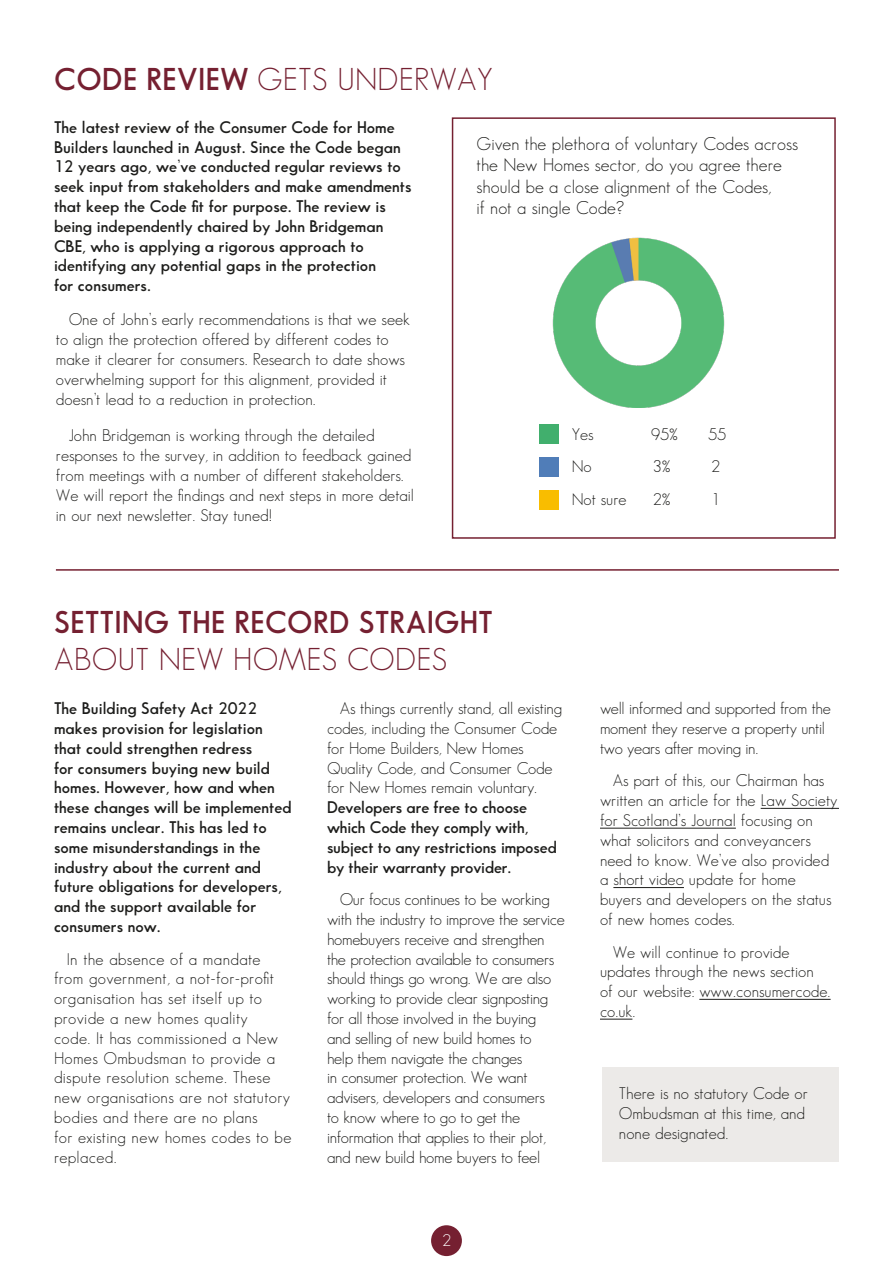
<style>
.page{position:relative;width:893px;height:1263px;background:#fff}
.page>*{position:absolute;margin:0;border:0;box-sizing:border-box;transform-origin:0 0}
.header_1_bold{font:600 30.9px "Sans Serif FLF";letter-spacing:.015em;color:#752031}
.header_1_bold-2{font:30.9px "Sans Serif FLF";letter-spacing:.015em;color:#752031}
.header_2_light{font:30.9px "Sans Serif FLF";letter-spacing:.015em;color:#752031}
.break_out_text{font:18px/21.6px "Sans Serif FLF";color:#1d1d1b}
.Body_text{font:16.5px/19.8px "Sans Serif FLF";letter-spacing:-.01em;color:#1d1d1b}
.standfirst{font:600 16.5px/19.8px "Sans Serif FLF";color:#1d1d1b}
.body_text{font:16.5px/19.8px "Sans Serif FLF";color:#1d1d1b}
.Body_text-2{font:16.5px/19.8px "Sans Serif FLF";letter-spacing:.02em;color:#1d1d1b}
.standfirst-2{font:16.5px "Sans Serif FLF";color:#1d1d1b}
.t1{font:16.5px "Sans Serif FLF";color:#fff}
.s1{font-weight:600}
</style>
<div class="page">
<div style="left:431px;top:1225px;width:31px;height:31px;background:#752031;border-radius:50%"></div>
<div style="left:452px;top:117px;width:384px;height:422px;background:#fff;border:2px solid #752031"></div>
<img style="left:552px;top:237px;width:173px;height:171px">
<div style="left:539px;top:424px;width:19px;height:20px;background:#41af6d"></div>
<div style="left:539px;top:457px;width:19px;height:20px;background:#507db8"></div>
<div style="left:539px;top:490px;width:19px;height:19px;background:#f9bd00"></div>
<hr style="left:761px;top:808px;width:78px;height:1px;background:#1d1d1b">
<hr style="left:600px;top:828px;width:136px;height:1px;background:#1d1d1b">
<hr style="left:613px;top:887px;width:71px;height:1px;background:#1d1d1b">
<hr style="left:699px;top:999px;width:132px;height:1px;background:#1d1d1b">
<hr style="left:600px;top:1019px;width:32px;height:1px;background:#1d1d1b">
<div style="left:603px;top:1067px;width:236px;height:95px;background:#eceae8"></div>
<hr style="left:56px;top:569px;width:783px;height:2px;background:#752031">
<p class="header_1_bold-2" style="left:54px;top:62px;width:440px"><span class="s1">CODE REVIEW</span> GETS UNDERWAY</p>
<p class="standfirst" style="left:54px;top:117px;width:359px">The latest review of the Consumer Code for Home Builders launched in August. Since the Code began 12 years ago, we’ve conducted regular reviews to seek input from stakeholders and make amendments that keep the Code fit for purpose. The review is being independently chaired by John Bridgeman CBE, who is applying a rigorous approach to identifying any potential gaps in the protection<br>for consumers.</p>
<p class="body_text" style="left:56px;top:310px;width:356px;text-indent:13px">One of John’s early recommendations is that we seek to align the protection offered by different codes to make it clearer for consumers. Research to date shows overwhelming support for this alignment, provided it doesn’t lead to a reduction in protection.</p>
<p class="body_text" style="left:56px;top:426px;width:360px;text-indent:13px">John Bridgeman is working through the detailed responses to the survey, in addition to feedback gained from meetings with a number of different stakeholders.<br>We will report the findings and next steps in more detail in our next newsletter. Stay tuned!</p>
<p class="break_out_text" style="left:477px;top:132px;width:323px">Given the plethora of voluntary Codes across the New Homes sector, do you agree there should be a close alignment of the Codes,<br>if not a single Code?</p>
<p class="standfirst-2" style="left:572px;top:425px;width:23px">Yes</p>
<p class="standfirst-2" style="left:651px;top:425px;width:28px">95%</p>
<p class="standfirst-2" style="left:708px;top:425px;width:19px">55</p>
<p class="standfirst-2" style="left:572px;top:457px;width:22px">No</p>
<p class="standfirst-2" style="left:653px;top:457px;width:19px">3%</p>
<p class="standfirst-2" style="left:711px;top:457px;width:10px">2</p>
<p class="standfirst-2" style="left:572px;top:490px;width:56px">Not sure</p>
<p class="standfirst-2" style="left:653px;top:490px;width:19px">2%</p>
<p class="standfirst-2" style="left:711px;top:490px;width:10px">1</p>
<p class="header_1_bold" style="left:54px;top:605px;width:440px">SETTING THE RECORD STRAIGHT</p>
<p class="header_2_light" style="left:54px;top:642px;width:395px">ABOUT NEW HOMES CODES</p>
<p class="standfirst" style="left:54px;top:698px;width:239px">The Building Safety Act 2022 makes provision for legislation that could strengthen redress<br>for consumers buying new build homes. However, how and when these changes will be implemented remains unclear. This has led to some misunderstandings in the industry about the current and future obligations for developers, and the support available for consumers now.</p>
<p class="Body_text-2" style="left:54px;top:949px;width:239px;text-indent:13px">In the absence of a mandate from government, a not-for-profit organisation has set itself up to provide a new homes quality<br>code. It has commissioned a New<br>Homes Ombudsman to provide a dispute resolution scheme. These new organisations are not statutory bodies and there are no plans<br>for existing new homes codes to be replaced.</p>
<p class="Body_text" style="left:327px;top:698px;width:237px;text-indent:13px">As things currently stand, all existing codes, including the Consumer Code for Home Builders, New Homes<br>Quality Code, and Consumer Code for New Homes remain voluntary.<br><span class="s1">Developers are free to choose which Code they comply with, subject to any restrictions imposed by their warranty provider.</span></p>
<p class="Body_text" style="left:327px;top:889px;width:239px;text-indent:13px">Our focus continues to be working with the industry to improve the service homebuyers receive and strengthen the protection available to consumers should things go wrong. We are also working to provide clear signposting for all those involved in the buying<br>and selling of new build homes to<br>help them navigate the changes<br>in consumer protection. We want advisers, developers and consumers<br>to know where to go to get the information that applies to their plot, and new build home buyers to feel</p>
<p class="t1" style="left:442px;top:1231px;width:10px">2</p>
<p class="Body_text" style="left:600px;top:698px;width:232px">well informed and supported from the moment they reserve a property until two years after moving in.</p>
<p class="Body_text" style="left:600px;top:771px;width:239px;text-indent:13px">As part of this, our Chairman has written an article for the Law Society for Scotland’s Journal focusing on what solicitors and conveyancers need to know. We’ve also provided a short video update for home buyers and developers on the status of new homes codes.</p>
<p class="Body_text" style="left:600px;top:942px;width:232px;text-indent:13px">We will continue to provide updates through the news section<br>of our website: www.consumercode. co.uk.</p>
<p class="body_text" style="left:619px;top:1084px;width:190px">There is no statutory Code or<br>Ombudsman at this time, and none designated.</p>
</div>
